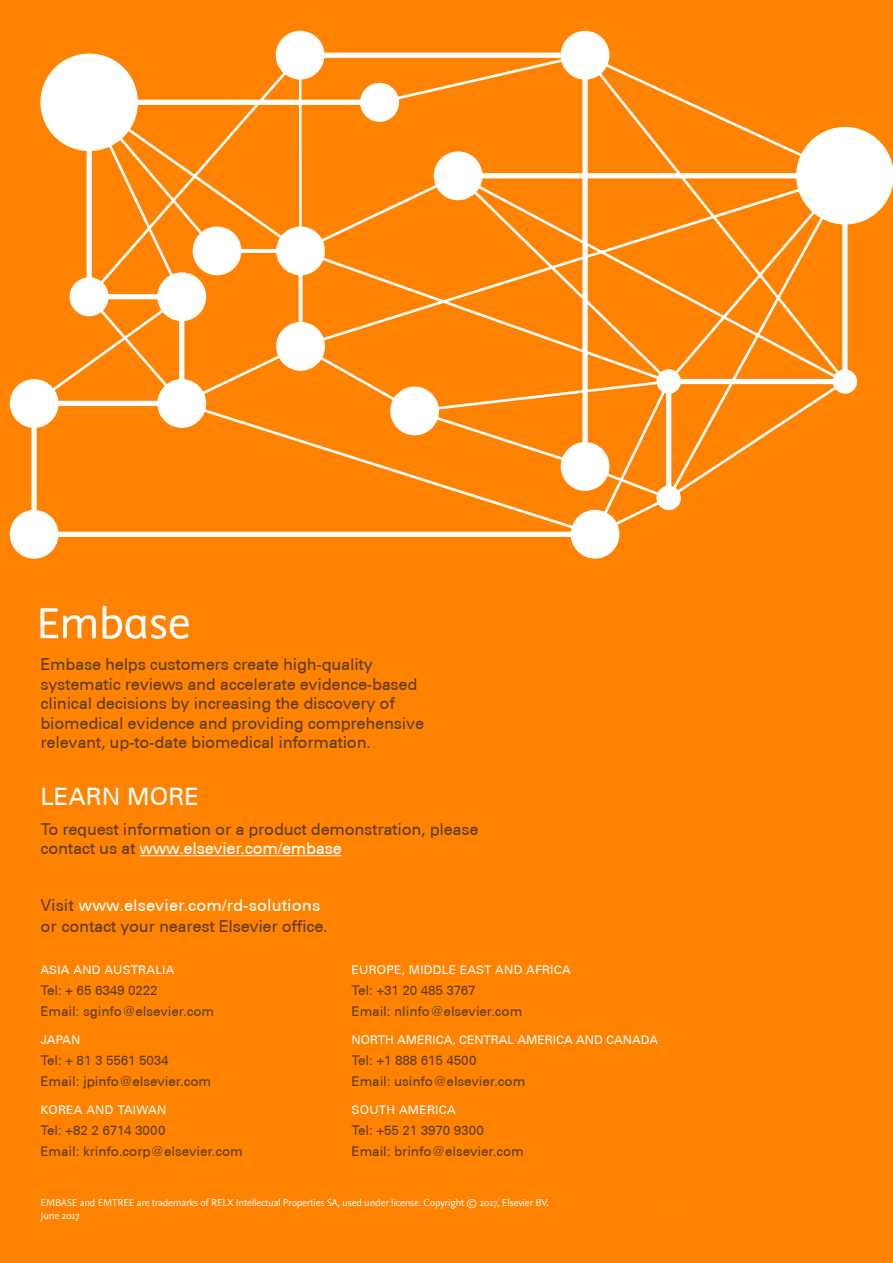
<style>
.page{position:relative;width:893px;height:1263px;background:#ff8300}
.page>*{position:absolute;margin:0;border:0;box-sizing:border-box;transform-origin:0 0}
.t1{font:500 24px "Univers CE";color:#fff}
.t2{font:500 16.5px/19.5px "Univers CE";letter-spacing:-.02em;color:#613e23}
.t3{font:500 13.5px/21px "Univers CE";letter-spacing:-.01em;color:#613e23}
.t4{font:500 12px "Univers CE";letter-spacing:.02em;color:#fff}
.t5{font:500 12px "Univers CE";color:#fff}
.t6{font:10.5px/12.6px "Nexus Sans OT";letter-spacing:-.02em;color:#fff}
.s1{color:#fff}
</style>
<div class="page">
<svg style="left:10px;top:31px;width:883px;height:528px"></svg>
<hr style="left:139px;top:855px;width:203px;height:1px;background:#fff">
<svg style="left:40px;top:608px;width:56px;height:30px"></svg>
<svg style="left:103px;top:606px;width:86px;height:33px"></svg>
<p class="t2" style="left:40px;top:655px;width:385px">Embase helps customers create high-quality systematic reviews and accelerate evidence-based clinical decisions by increasing the discovery of biomedical evidence and providing comprehensive relevant, up-to-date biomedical information.</p>
<h1 class="t1" style="left:40px;top:782px;width:160px">LEARN MORE</h1>
<p class="t2" style="left:40px;top:819px;width:439px">To request information or a product demonstration, please contact us at <span class="s1">www.elsevier.com/embase</span></p>
<p class="t2" style="left:40px;top:895px;width:289px;line-height:21px">Visit <span class="s1">www.elsevier.com/rd-solutions </span>or contact your nearest Elsevier office.</p>
<p class="t4" style="left:40px;top:963px;width:136px">ASIA AND AUSTRALIA</p>
<p class="t3" style="left:40px;top:980px;width:175px">Tel: + 65 6349 0222<br>Email: sginfo@elsevier.com</p>
<p class="t4" style="left:40px;top:1033px;width:42px">JAPAN</p>
<p class="t3" style="left:40px;top:1050px;width:172px">Tel: + 81 3 5561 5034<br>Email: jpinfo@elsevier.com</p>
<p class="t4" style="left:40px;top:1103px;width:127px">KOREA AND TAIWAN</p>
<p class="t3" style="left:40px;top:1120px;width:204px">Tel: +82 2 6714 3000<br>Email: krinfo.corp@elsevier.com</p>
<p class="t4" style="left:352px;top:963px;width:221px">EUROPE, MIDDLE EAST AND AFRICA</p>
<p class="t3" style="left:352px;top:980px;width:172px">Tel: +31 20 485 3767<br>Email: nlinfo@elsevier.com</p>
<p class="t5" style="left:352px;top:1033px;width:308px">NORTH AMERICA, CENTRAL AMERICA AND CANADA</p>
<p class="t3" style="left:352px;top:1050px;width:175px">Tel: +1 888 615 4500<br>Email: usinfo@elsevier.com</p>
<p class="t4" style="left:352px;top:1103px;width:106px">SOUTH AMERICA</p>
<p class="t3" style="left:352px;top:1120px;width:174px">Tel: +55 21 3970 9300<br>Email: brinfo@elsevier.com</p>
<p class="t6" style="left:40px;top:1197px;width:510px">EMBASE and EMTREE are trademarks of RELX Intellectual Properties SA, used under license. Copyright © 2017, Elsevier BV.<br>June 2017</p>
</div>
